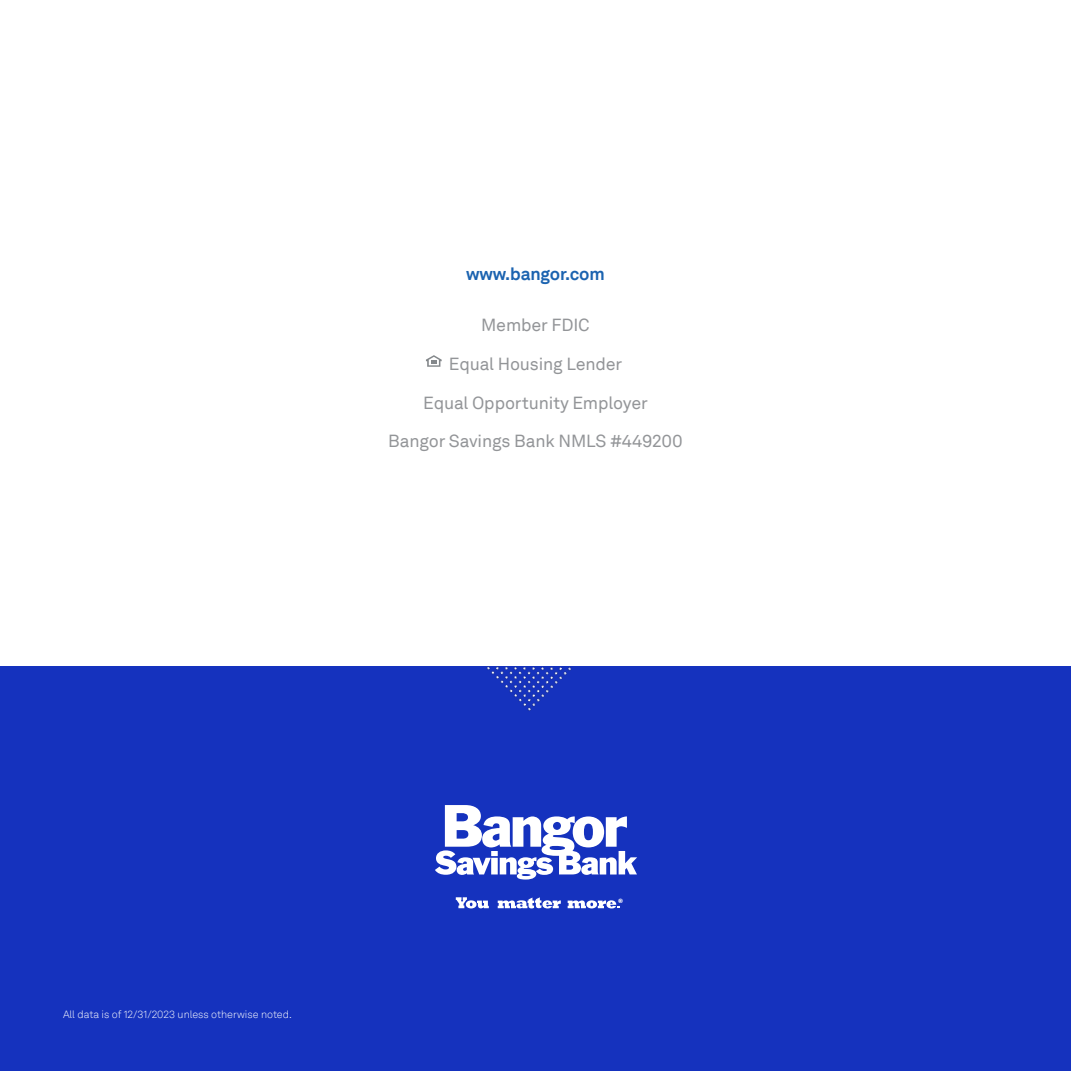
<style>
.page{position:relative;width:1071px;height:1071px;background:#fff}
.page>*{position:absolute;margin:0;border:0;box-sizing:border-box;transform-origin:0 0}
.t1{font:17.5px "Akkurat LLTT";letter-spacing:-.01em;color:#939598}
.t2{font:700 17.5px "Akkurat LLTT";letter-spacing:-.01em;color:#1b63b0}
.t3{font:300 10.5px "Akkurat LLTT";color:#fff}
.t4{font:800 6.48px "Franklin Gothic";color:#fff}
</style>
<div class="page">
<svg style="left:426px;top:355px;width:16px;height:12px"></svg>
<div style="left:0;top:666px;width:1071px;height:405px;background:#1532be"></div>
<svg style="left:435px;top:805px;width:202px;height:75px"></svg>
<svg style="left:456px;top:897px;width:33px;height:11px"></svg>
<svg style="left:498px;top:897px;width:63px;height:11px"></svg>
<svg style="left:568px;top:900px;width:52px;height:8px"></svg>
<img style="left:486px;top:666px;width:86px;height:45px">
<p class="t2" style="left:466px;top:260px;width:140px">www.bangor.com</p>
<p class="t1" style="left:481px;top:312px;width:110px">Member FDIC</p>
<p class="t1" style="left:449px;top:351px;width:175px">Equal Housing Lender</p>
<p class="t1" style="left:423px;top:389px;width:226px">Equal Opportunity Employer</p>
<p class="t1" style="left:388px;top:428px;width:296px">Bangor Savings Bank NMLS #449200</p>
<p class="t3" style="left:63px;top:1007px;width:230px">All data is of 12/31/2023 unless otherwise noted.</p>
<p class="t4" style="left:618px;top:896px;width:6px">®</p>
</div>
